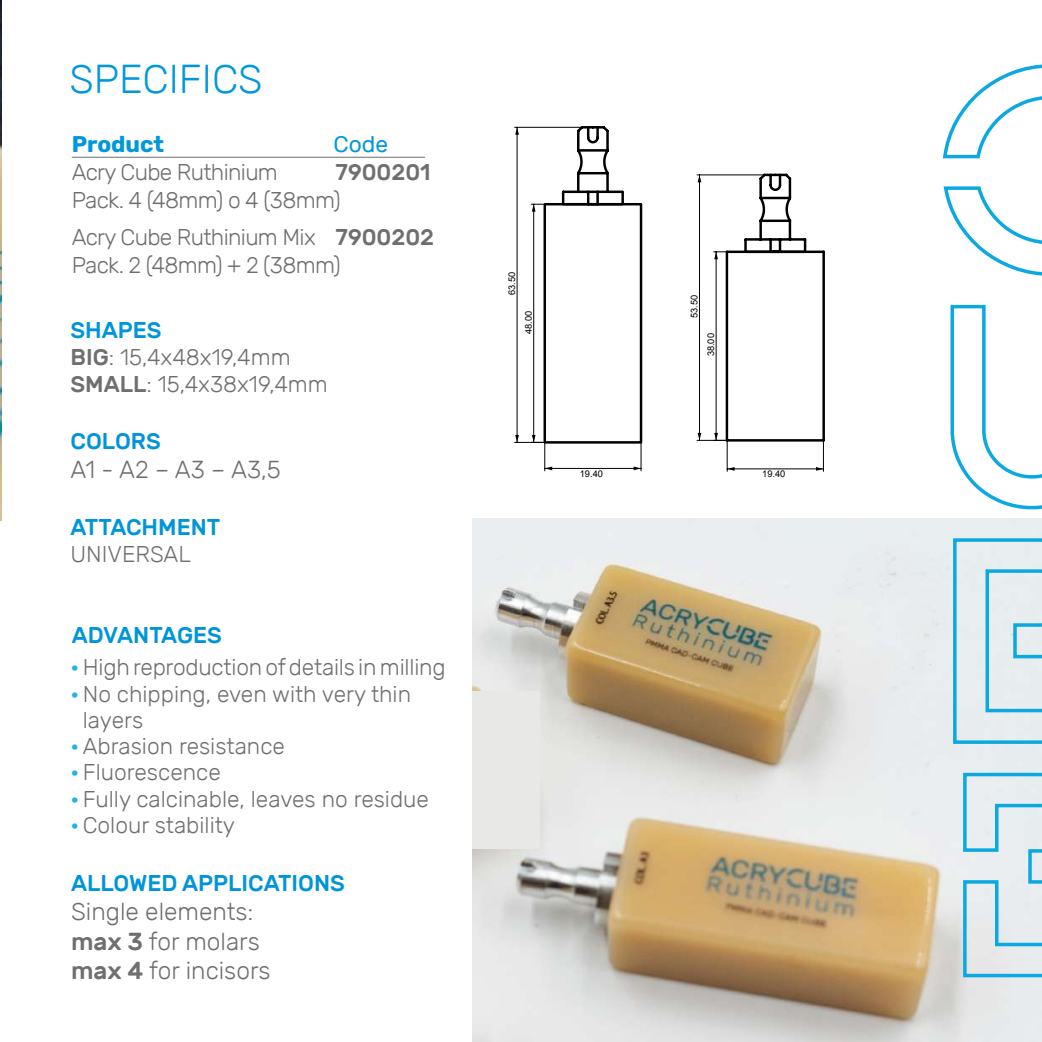
<style>
.page{position:relative;width:1042px;height:1042px;background:#fff}
.page>*{position:absolute;margin:0;border:0;box-sizing:border-box;transform-origin:0 0}
.t1{font:300 40.25px "Rubik";color:#0097dd}
.t2{font:300 24.5px/29.4px "Rubik";color:#6f6f6e}
.t3{font:300 22.75px/27.3px "Rubik";color:#6f6f6e}
.t4{font:300 22.75px/36.8px "Rubik";letter-spacing:-.03em;color:#6f6f6e}
.t5{font:500 22.75px "Rubik";color:#0094da}
.t6{font:700 22.75px "Rubik";color:#0097dd}
.t7{font:500 22.75px "Rubik";color:#6f6f6e}
.t8{font:22.75px "Rubik";color:#0097dd}
.t9{font:9.28px "Arial";color:#000}
.s1{font-weight:500}
.s2{font-weight:500;color:#0094da}
.s3{font-weight:500;color:#23b2e8}
</style>
<div class="page">
<img style="left:0;top:1px;width:1px;height:520px">
<div style="left:543px;top:203px;width:99px;height:241px;border:2px solid #010000"></div>
<svg style="left:559px;top:126px;width:66px;height:80px"></svg>
<hr style="left:533px;top:204px;width:1px;height:238px;background:#000">
<svg style="left:531px;top:204px;width:12px;height:8px"></svg>
<hr style="left:514px;top:127px;width:67px;height:1px;background:#000">
<hr style="left:517px;top:127px;width:1px;height:315px;background:#000">
<svg style="left:514px;top:435px;width:29px;height:8px"></svg>
<svg style="left:515px;top:127px;width:4px;height:8px"></svg>
<hr style="left:544px;top:441px;width:1px;height:30px;background:#000">
<hr style="left:641px;top:441px;width:1px;height:30px;background:#000">
<hr style="left:545px;top:468px;width:96px;height:1px;background:#000">
<svg style="left:633px;top:466px;width:8px;height:4px"></svg>
<svg style="left:545px;top:466px;width:7px;height:4px"></svg>
<hr style="left:727px;top:251px;width:96px;height:2px;background:#010000">
<hr style="left:726px;top:252px;width:2px;height:188px;background:#010000">
<hr style="left:727px;top:439px;width:96px;height:2px;background:#010000">
<hr style="left:822px;top:252px;width:3px;height:188px;background:#010000">
<svg style="left:742px;top:173px;width:66px;height:81px"></svg>
<hr style="left:727px;top:441px;width:1px;height:30px;background:#000">
<hr style="left:823px;top:441px;width:1px;height:30px;background:#000">
<hr style="left:727px;top:468px;width:96px;height:1px;background:#000">
<svg style="left:816px;top:467px;width:7px;height:4px"></svg>
<svg style="left:727px;top:467px;width:7px;height:4px"></svg>
<hr style="left:716px;top:252px;width:1px;height:188px;background:#000">
<svg style="left:713px;top:251px;width:13px;height:8px"></svg>
<hr style="left:697px;top:175px;width:66px;height:1px;background:#000">
<hr style="left:699px;top:175px;width:1px;height:265px;background:#000">
<svg style="left:697px;top:433px;width:29px;height:8px"></svg>
<svg style="left:697px;top:175px;width:4px;height:7px"></svg>
<img style="left:472px;top:519px;width:570px;height:523px">
<svg style="left:941px;top:64px;width:101px;height:915px"></svg>
<div style="left:472px;top:690px;width:67px;height:158px;background:#e8e8e6"></div>
<hr style="left:72px;top:157px;width:353px;height:1px;background:#6f6f6e">
<h1 class="t1" style="left:69px;top:57px;width:195px">SPECIFICS</h1>
<p class="t6" style="left:72px;top:131px;width:94px">Product</p>
<p class="t8" style="left:333px;top:132px;width:56px">Code</p>
<p class="t4" style="left:72px;top:154px;width:208px">Acry Cube Ruthinium</p>
<p class="t7" style="left:336px;top:160px;width:97px">7900201</p>
<p class="t4" style="left:72px;top:182px;width:364px">Pack. 4 (48mm) o 4 (38mm)<br>Acry Cube Ruthinium Mix <span class="s1">7900202</span></p>
<p class="t4" style="left:72px;top:247px;width:270px">Pack. 2 (48mm) + 2 (38mm)</p>
<p class="t3" style="left:71px;top:316px;width:259px"><span class="s2">SHAPES<br></span><span class="s1">BIG</span>: 15,4x48x19,4mm<br><span class="s1">SMALL</span>: 15,4x38x19,4mm</p>
<p class="t5" style="left:71px;top:428px;width:92px">COLORS</p>
<p class="t2" style="left:71px;top:455px;width:212px">A1 - A2 – A3 – A3,5</p>
<p class="t5" style="left:71px;top:514px;width:151px">ATTACHMENT</p>
<p class="t3" style="left:71px;top:541px;width:122px">UNIVERSAL</p>
<p class="t5" style="left:72px;top:622px;width:152px">ADVANTAGES</p>
<p class="t3" style="left:71px;top:654px;width:377px"><span class="s3">•</span> High reproductionofdetails inmilling</p>
<p class="t3" style="left:83px;top:681px;width:330px;line-height:26.2px;text-indent:-12px"><span class="s3">•</span>No chipping, even with very thin layers</p>
<p class="t3" style="left:71px;top:733px;width:216px"><span class="s3">•</span>Abrasion resistance</p>
<p class="t3" style="left:71px;top:759px;width:152px"><span class="s3">•</span> Fluorescence</p>
<p class="t3" style="left:71px;top:785px;width:360px"><span class="s3">•</span> Fully calcinable, leaves no residue</p>
<p class="t3" style="left:71px;top:811px;width:166px"><span class="s3">•</span>Colour stability</p>
<p class="t5" style="left:71px;top:870px;width:275px">ALLOWED APPLICATIONS</p>
<p class="t2" style="left:71px;top:897px;width:201px">Single elements: <span class="s1">max 3</span> for molars <span class="s1">max 4</span> for incisors</p>
<p class="t9" style="left:506px;top:295px;width:25px;rotate:-90deg">63.50</p>
<p class="t9" style="left:522px;top:334px;width:25px;rotate:-90deg">48.00</p>
<p class="t9" style="left:688px;top:318px;width:25px;rotate:-90deg">53.50</p>
<p class="t9" style="left:705px;top:356px;width:25px;rotate:-90deg">38.00</p>
<p class="t9" style="left:580px;top:467px;width:25px">19.40</p>
<p class="t9" style="left:762px;top:468px;width:25px">19.40</p>
</div>
